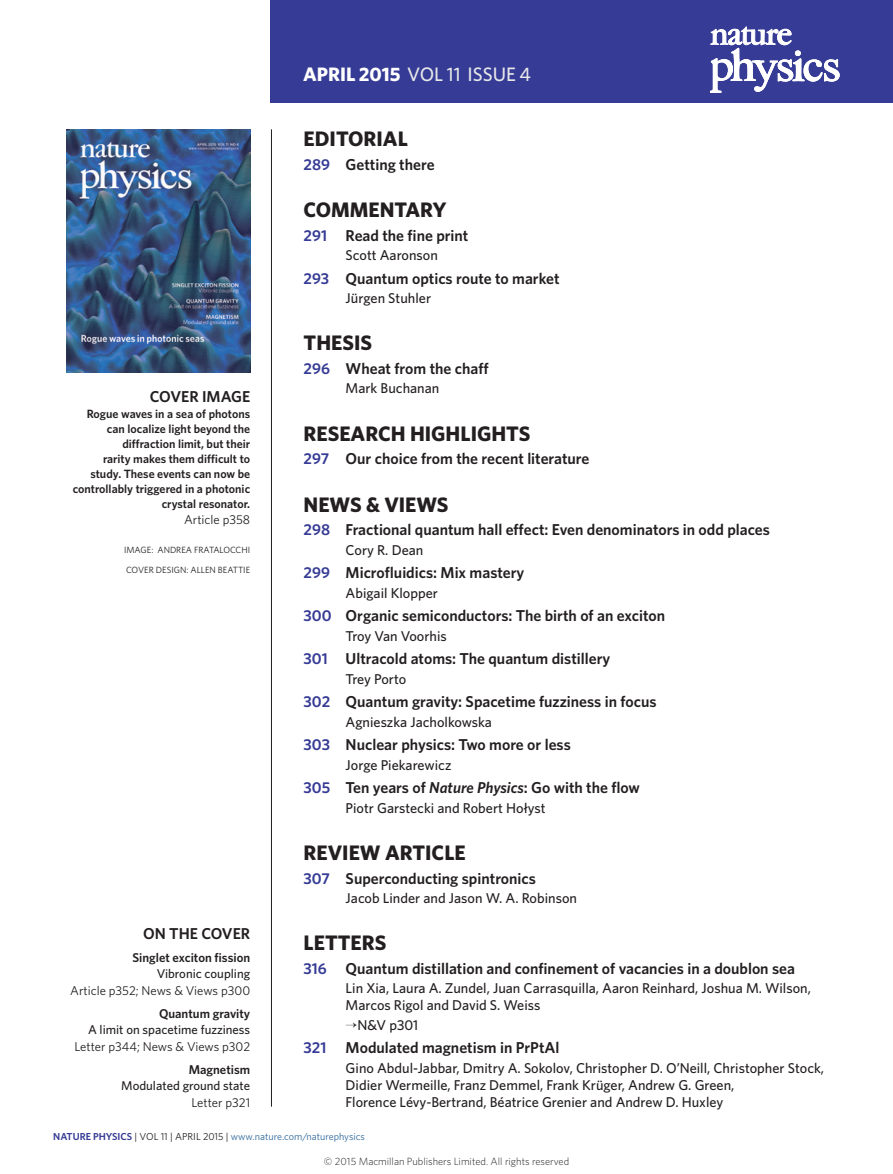
<style>
.page{position:relative;width:893px;height:1174px;background:#fff}
.page>*{position:absolute;margin:0;border:0;box-sizing:border-box;transform-origin:0 0}
.Section_name{font:700 21px "Whitney";color:#231f20}
.t1{font:500 19.5px "Whitney";color:#e6e7e9}
.Story_name{font:600 15.75px "Whitney";color:#231f20}
.Sidebar_head_1{font:600 15.75px "Whitney";color:#231f20}
.Author_page_xxx{font:500 14.25px/17.1px "Whitney";color:#231f20}
.Cover_line_second{font:500 12.75px "Whitney";color:#231f20}
.Cover_line_pxxx{font:12.75px "Whitney";color:#231f20}
.Cover_line_first{font:600 12.75px "Whitney";color:#231f20}
.Sidebar_pxxx{font:12.75px "Whitney";color:#231f20}
.Sidebar_body_text{font:600 12px/15px "Whitney";color:#231f20;text-align:right}
.t2{font:300 10.5px "Whitney";color:#231f20}
.t3{font:10.2px "Whitney";color:#2f679b}
.Picture_credit{font:9px "Whitney";color:#231f20}
.s1{font-weight:700;color:#fff}
.s2{color:#363b95}
.s3{font-style:italic}
.s4{font-weight:600;color:#363b95}
.s5{color:#231f20}
</style>
<div class="page">
<img style="left:67px;top:129px;width:183px;height:244px">
<hr style="left:271px;top:129px;width:1px;height:977px;background:#231f20">
<div style="left:271px;top:0;width:622px;height:103px;background:#363b95"></div>
<svg style="left:710px;top:27px;width:129px;height:66px"></svg>
<p class="t1" style="left:303px;top:61px;width:229px"><span class="s1">APRIL 2015</span> VOL 11 ISSUE 4</p>
<p class="Section_name" style="left:304px;top:125px;width:106px">EDITORIAL</p>
<p class="Story_name" style="left:304px;top:154px;width:132px"><span class="s2">289</span> Getting there</p>
<p class="Section_name" style="left:304px;top:196px;width:144px">COMMENTARY</p>
<p class="Story_name" style="left:304px;top:225px;width:166px"><span class="s2">291</span> Read the fine print</p>
<p class="Author_page_xxx" style="left:346px;top:246px;width:94px">Scott Aaronson</p>
<p class="Story_name" style="left:304px;top:268px;width:257px"><span class="s2">293</span> Quantum optics route to market</p>
<p class="Author_page_xxx" style="left:346px;top:289px;width:87px">Jürgen Stuhler</p>
<p class="Section_name" style="left:304px;top:329px;width:70px">THESIS</p>
<p class="Story_name" style="left:304px;top:358px;width:187px"><span class="s2">296</span> Wheat from the chaff</p>
<p class="Author_page_xxx" style="left:346px;top:380px;width:95px">Mark Buchanan</p>
<p class="Section_name" style="left:304px;top:419px;width:228px">RESEARCH HIGHLIGHTS</p>
<p class="Story_name" style="left:304px;top:448px;width:287px"><span class="s2">297</span> Our choice from the recent literature</p>
<p class="Section_name" style="left:304px;top:490px;width:146px">NEWS &amp; VIEWS</p>
<p class="Story_name" style="left:304px;top:519px;width:468px"><span class="s2">298</span> Fractional quantum hall effect: Even denominators in odd places</p>
<p class="Author_page_xxx" style="left:346px;top:541px;width:79px">Cory R. Dean</p>
<p class="Story_name" style="left:304px;top:562px;width:222px"><span class="s2">299</span> Microfluidics: Mix mastery</p>
<p class="Author_page_xxx" style="left:346px;top:584px;width:94px">Abigail Klopper</p>
<p class="Story_name" style="left:304px;top:605px;width:363px"><span class="s2">300</span> Organic semiconductors: The birth of an exciton</p>
<p class="Author_page_xxx" style="left:346px;top:627px;width:103px">Troy Van Voorhis</p>
<p class="Story_name" style="left:304px;top:648px;width:308px"><span class="s2">301</span> Ultracold atoms: The quantum distillery</p>
<p class="Author_page_xxx" style="left:346px;top:670px;width:62px">Trey Porto</p>
<p class="Story_name" style="left:304px;top:691px;width:355px"><span class="s2">302</span> Quantum gravity: Spacetime fuzziness in focus</p>
<p class="Author_page_xxx" style="left:346px;top:713px;width:148px">Agnieszka Jacholkowska</p>
<p class="Story_name" style="left:304px;top:734px;width:269px"><span class="s2">303</span> Nuclear physics: Two more or less</p>
<p class="Author_page_xxx" style="left:346px;top:756px;width:107px">Jorge Piekarewicz</p>
<p class="Story_name" style="left:304px;top:777px;width:338px"><span class="s2">305</span> Ten years of <span class="s3">Nature Physics</span>: Go with the flow</p>
<p class="Author_page_xxx" style="left:346px;top:799px;width:201px">Piotr Garstecki and Robert Hołyst</p>
<p class="Section_name" style="left:304px;top:838px;width:164px">REVIEW ARTICLE</p>
<p class="Story_name" style="left:304px;top:867px;width:234px"><span class="s2">307</span> Superconducting spintronics</p>
<p class="Author_page_xxx" style="left:346px;top:889px;width:233px">Jacob Linder and Jason W. A. Robinson</p>
<p class="Section_name" style="left:304px;top:928px;width:84px">LETTERS</p>
<p class="Story_name" style="left:304px;top:958px;width:493px"><span class="s2">316</span> Quantum distillation and confinement of vacancies in a doublon sea</p>
<p class="Author_page_xxx" style="left:346px;top:979px;width:467px">Lin Xia, Laura A. Zundel, Juan Carrasquilla, Aaron Reinhard, Joshua M. Wilson,<br>Marcos Rigol and David S. Weiss</p>
<p class="Author_page_xxx" style="left:346px;top:1015px;width:74px">→N&amp;V p301</p>
<p class="Story_name" style="left:304px;top:1037px;width:257px"><span class="s2">321</span> Modulated magnetism in PrPtAl</p>
<p class="Author_page_xxx" style="left:346px;top:1058px;width:480px">Gino Abdul-Jabbar, Dmitry A. Sokolov, Christopher D. O’Neill, Christopher Stock,<br>Didier Wermeille, Franz Demmel, Frank Krüger, Andrew G. Green,<br>Florence Lévy-Bertrand, Béatrice Grenier and Andrew D. Huxley</p>
<p class="t3" style="left:53px;top:1129px;width:313px"><span class="s4">NATURE PHYSICS</span> <span class="s5">| VOL 11 | APRIL 2015 |</span> www.nature.com/naturephysics</p>
<p class="Sidebar_head_1" style="left:150px;top:386px;width:102px">COVER IMAGE</p>
<p class="Sidebar_body_text" style="left:73px;top:405px;width:179px">Rogue waves in a sea of photons can localize light beyond the diffraction limit, but their<br>rarity makes them difficult to study. These events can now be controllably triggered in a photonic crystal resonator.</p>
<p class="Sidebar_pxxx" style="left:184px;top:511px;width:68px">Article p358</p>
<p class="Picture_credit" style="left:124px;top:543px;width:128px">IMAGE: ANDREA FRATALOCCHI</p>
<p class="Picture_credit" style="left:126px;top:564px;width:126px">COVER DESIGN: ALLEN BEATTIE</p>
<p class="Sidebar_head_1" style="left:143px;top:923px;width:109px">ON THE COVER</p>
<p class="Cover_line_first" style="left:132px;top:949px;width:119px">Singlet exciton fission</p>
<p class="Cover_line_second" style="left:157px;top:965px;width:95px">Vibronic coupling</p>
<p class="Cover_line_pxxx" style="left:70px;top:982px;width:181px">Article p352; News &amp; Views p300</p>
<p class="Cover_line_first" style="left:159px;top:1004px;width:93px">Quantum gravity</p>
<p class="Cover_line_second" style="left:88px;top:1021px;width:164px">A limit on spacetime fuzziness</p>
<p class="Cover_line_pxxx" style="left:75px;top:1037px;width:177px">Letter p344; News &amp; Views p302</p>
<p class="Cover_line_first" style="left:189px;top:1060px;width:63px">Magnetism</p>
<p class="Cover_line_second" style="left:121px;top:1077px;width:130px">Modulated ground state</p>
<p class="Cover_line_pxxx" style="left:192px;top:1093px;width:60px">Letter p321</p>
<p class="t2" style="left:324px;top:1154px;width:247px">© 2015 Macmillan Publishers Limited. All rights reserved</p>
</div>
